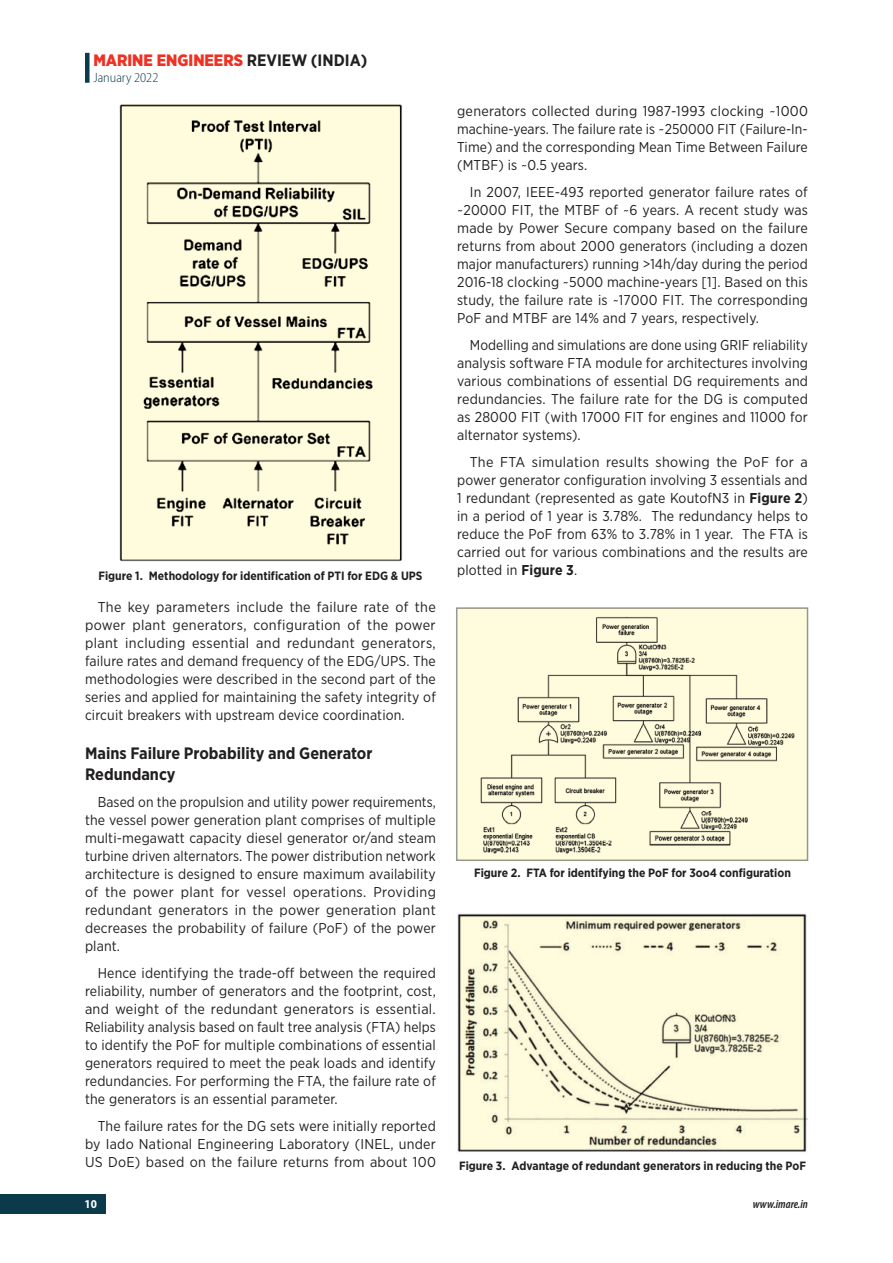
<style>
.page{position:relative;width:893px;height:1263px;background:#fff}
.page>*{position:absolute;margin:0;border:0;box-sizing:border-box;transform-origin:0 0}
.t1{font:700 16.5px/21px "Gotham Narrow";color:#221f1f}
.t2{font:900 16.5px "Gotham Narrow";color:#ee3123}
.t3{font:14.25px/18px "Gotham Narrow";letter-spacing:.01em;color:#221f1f;text-align:justify}
.t4{font:300 semi-condensed 13.5px "Myriad Pro";color:#0b3b4a}
.t5{font:700 12px "Gotham Narrow";color:#221f1f}
.t6{font:italic 600 condensed 12px "Myriad Pro";color:#221f1f}
.t7{font:700 semi-condensed 12px "Myriad Pro";color:#fff}
.s1{font-weight:700;color:#221f1f}
.s2{font-weight:700}
</style>
<div class="page">
<div style="left:0;top:1194px;width:105px;height:19px;background:#0b3b4a"></div>
<div style="left:85px;top:53px;width:5px;height:30px;background:#0b3b4a"></div>
<img style="left:119px;top:105px;width:284px;height:457px">
<img style="left:459px;top:610px;width:346px;height:248px">
<div style="left:456px;top:607px;width:352px;height:254px;border:2px solid #97999b"></div>
<img style="left:457px;top:914px;width:350px;height:238px">
<p class="t2" style="left:93px;top:53px;width:275px">MARINE ENGINEERS <span class="s1">REVIEW (INDIA)</span></p>
<p class="t4" style="left:93px;top:73px;width:66px">January 2022</p>
<p class="t5" style="left:98px;top:570px;width:326px">Figure 1. Methodology for identification of PTI for EDG &amp; UPS</p>
<p class="t3" style="left:85px;top:599px;width:352px;text-indent:13px">The key parameters include the failure rate of the power plant generators, configuration of the power plant including essential and redundant generators, failure rates and demand frequency of the EDG/UPS. The methodologies were described in the second part of the series and applied for maintaining the safety integrity of circuit breakers with upstream device coordination.</p>
<p class="t1" style="left:85px;top:744px;width:289px">Mains Failure Probability and Generator<br>Redundancy</p>
<p class="t3" style="left:85px;top:794px;width:352px;text-indent:13px">Based on the propulsion and utility power requirements, the vessel power generation plant comprises of multiple multi-megawatt capacity diesel generator or/and steam turbine driven alternators. The power distribution network architecture is designed to ensure maximum availability of the power plant for vessel operations. Providing redundant generators in the power generation plant decreases the probability of failure (PoF) of the power plant.</p>
<p class="t3" style="left:85px;top:965px;width:352px;text-indent:13px">Hence identifying the trade-off between the required reliability, number of generators and the footprint, cost, and weight of the redundant generators is essential.<br>Reliability analysis based on fault tree analysis (FTA) helps to identify the PoF for multiple combinations of essential generators required to meet the peak loads and identify redundancies. For performing the FTA, the failure rate of the generators is an essential parameter.</p>
<p class="t3" style="left:85px;top:1118px;width:352px;text-indent:13px">The failure rates for the DG sets were initially reported by Iado National Engineering Laboratory (INEL, under US DoE) based on the failure returns from about 100</p>
<p class="t3" style="left:457px;top:103px;width:352px">generators collected during 1987-1993 clocking ~1000 machine-years. The failure rate is ~250000 FIT (Failure-In-Time) and the corresponding Mean Time Between Failure (MTBF) is ~0.5 years.</p>
<p class="t3" style="left:457px;top:184px;width:352px;text-indent:13px">In 2007, IEEE-493 reported generator failure rates of ~20000 FIT, the MTBF of ~6 years. A recent study was made by Power Secure company based on the failure returns from about 2000 generators (including a dozen major manufacturers) running &gt;14h/day during the period 2016-18 clocking ~5000 machine-years [1]. Based on this study, the failure rate is ~17000 FIT. The corresponding PoF and MTBF are 14% and 7 years, respectively.</p>
<p class="t3" style="left:457px;top:337px;width:352px;text-indent:13px">Modelling and simulations are done using GRIF reliability analysis software FTA module for architectures involving various combinations of essential DG requirements and redundancies. The failure rate for the DG is computed as 28000 FIT (with 17000 FIT for engines and 11000 for alternator systems).</p>
<p class="t3" style="left:457px;top:454px;width:352px;text-indent:13px">The FTA simulation results showing the PoF for a power generator configuration involving 3 essentials and 1 redundant (represented as gate KoutofN3 in <span class="s2">Figure 2</span>) in a period of 1 year is 3.78%. The redundancy helps to reduce the PoF from 63% to 3.78% in 1 year. The FTA is carried out for various combinations and the results are plotted in <span class="s2">Figure 3</span>.</p>
<p class="t5" style="left:474px;top:867px;width:318px">Figure 2. FTA for identifying the PoF for 3oo4 configuration</p>
<p class="t5" style="left:459px;top:1160px;width:348px">Figure 3. Advantage of redundant generators in reducing the PoF</p>
<p class="t7" style="left:85px;top:1197px;width:14px">10</p>
<p class="t6" style="left:753px;top:1197px;width:57px">www.imare.in</p>
</div>
